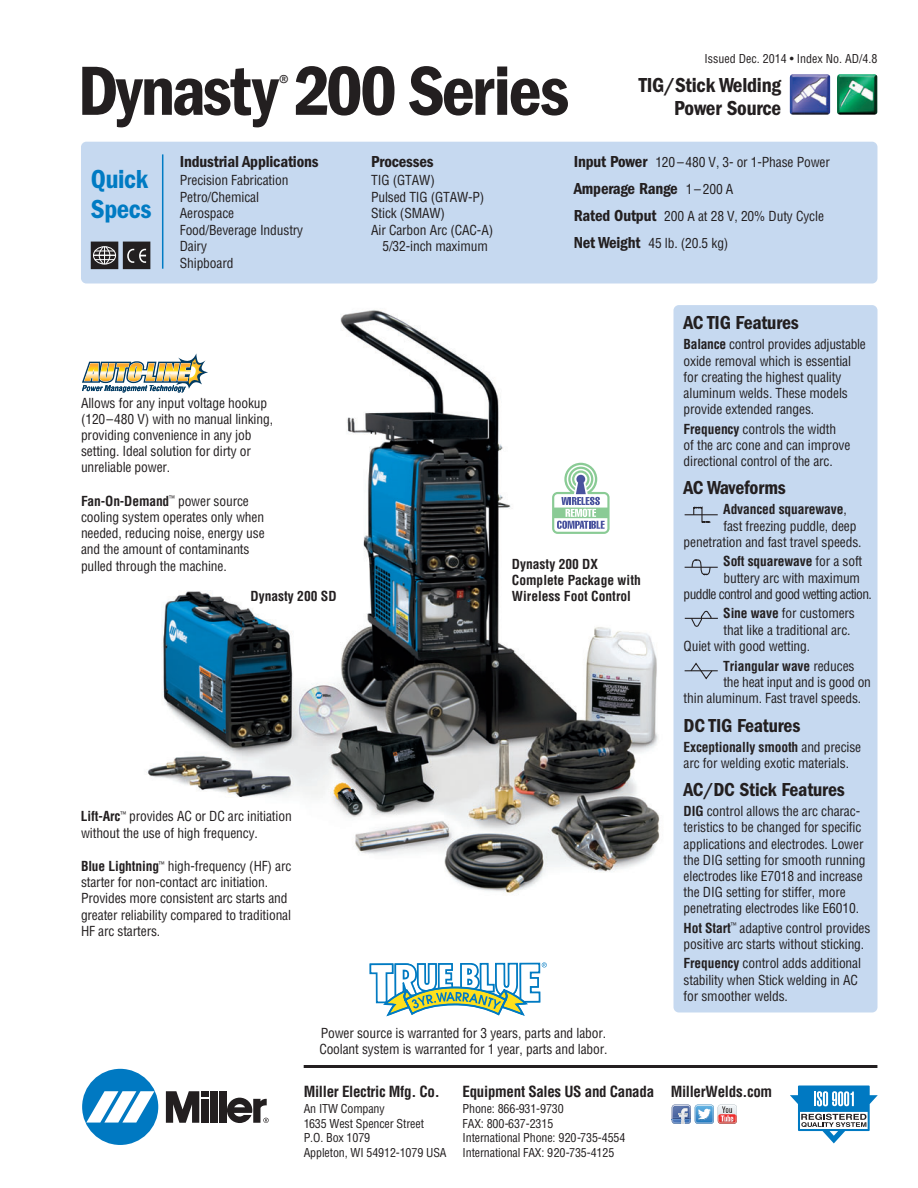
<style>
.page{position:relative;width:918px;height:1188px;background:#fff}
.page>*{position:absolute;margin:0;border:0;box-sizing:border-box;transform-origin:0 0}
.t1{font:72px "ITC Franklin Gothic Std Dm Cd";letter-spacing:-.035em;color:#231f20}
.t2{font:27px/30px "ITC Franklin Gothic Std Dm Cd";letter-spacing:-.015em;color:#007bc3}
.t3{font:21px/22.5px "ITC Franklin Gothic Std Dm Cd";letter-spacing:-.01em;color:#231f20;text-align:right}
.t4{font:condensed 21px "ITC Franklin Gothic Std";color:#231f20}
.t5{font:19.5px "ITC Franklin Gothic Std Dm Cd";letter-spacing:-.01em;color:#231f20}
.t6{font:16.5px "ITC Franklin Gothic Std Dm Cd";letter-spacing:-.01em;color:#231f20}
.t7{font:700 condensed 15px "Helvetica";letter-spacing:-.02em;color:#231f20}
.t8{font:condensed 13.5px/16.2px "Helvetica";letter-spacing:-.01em;color:#231f20}
.t9{font:700 condensed 13.5px/16.2px "Helvetica";color:#231f20}
.t10{font:condensed 13.5px "Helvetica";letter-spacing:-.045em;color:#231f20}
.t11{font:condensed 12px/14.4px "Helvetica";letter-spacing:-.01em;color:#231f20}
.s1{font-weight:700}
.s2{font-family:"ITC Franklin Gothic Std Dm Cd";font-stretch:normal;font-size:16.5px}
.s3{font-family:"Helvetica";font-stretch:condensed;font-size:13.5px}
.s4{font-weight:400}
</style>
<div class="page">
<img style="left:147px;top:305px;width:530px;height:602px">
<hr style="left:304px;top:1065px;width:573px;height:3px;background:#231f20">
<svg style="left:369px;top:962px;width:178px;height:55px"></svg>
<div style="left:674px;top:305px;width:204px;height:707px;background:#c6d9f0;border-radius:5px"></div>
<hr style="left:685px;top:514px;width:33px;height:1px;background:#231f20">
<svg style="left:693px;top:506px;width:19px;height:17px"></svg>
<hr style="left:685px;top:670px;width:33px;height:1px;background:#231f20">
<svg style="left:689px;top:662px;width:24px;height:17px"></svg>
<hr style="left:685px;top:618px;width:33px;height:1px;background:#231f20">
<svg style="left:691px;top:610px;width:21px;height:17px"></svg>
<hr style="left:685px;top:567px;width:33px;height:1px;background:#231f20">
<svg style="left:691px;top:559px;width:20px;height:17px"></svg>
<div style="left:81px;top:142px;width:796px;height:141px;background:#c6d9f0;border-radius:5px"></div>
<div style="left:91px;top:242px;width:27px;height:27px;background:#231f20"></div>
<svg style="left:94px;top:246px;width:21px;height:19px"></svg>
<div style="left:93px;top:246px;width:23px;height:18px;border:1px solid #fff;border-radius:50%"></div>
<div style="left:123px;top:242px;width:27px;height:27px;background:#231f20"></div>
<svg style="left:127px;top:249px;width:19px;height:14px"></svg>
<div style="left:69px;top:352px;width:146px;height:44px;background:#fff"></div>
<svg style="left:82px;top:353px;width:126px;height:39px"></svg>
<svg style="left:552px;top:463px;width:58px;height:71px"></svg>
<svg style="left:790px;top:1086px;width:88px;height:57px"></svg>
<hr style="left:162px;top:154px;width:1px;height:115px;background:#007bc3">
<div style="left:82px;top:1069px;width:76px;height:76px;background:#0079c2;border-radius:50%"></div>
<svg style="left:86px;top:1091px;width:68px;height:32px"></svg>
<div style="left:210px;top:1091px;width:7px;height:32px;background:#231f20"></div>
<div style="left:219px;top:1091px;width:7px;height:32px;background:#231f20"></div>
<div style="left:201px;top:1091px;width:7px;height:6px;background:#231f20"></div>
<div style="left:201px;top:1099px;width:7px;height:24px;background:#231f20"></div>
<svg style="left:166px;top:1091px;width:33px;height:32px"></svg>
<svg style="left:227px;top:1098px;width:42px;height:25px"></svg>
<svg style="left:672px;top:1105px;width:65px;height:19px"></svg>
<img style="left:837px;top:74px;width:40px;height:41px">
<img style="left:790px;top:74px;width:40px;height:41px">
<h1 class="t1" style="left:78px;top:67px;width:493px">Dynasty 200 Series</h1>
<h3 class="t4" style="left:279px;top:70px;width:12px">®</h3>
<p class="t11" style="left:705px;top:52px;width:174px">Issued Dec. 2014 • Index No. AD/4.8</p>
<h3 class="t3" style="left:639px;top:76px;width:144px">TIG/Stick Welding<br>Power Source</h3>
<h2 class="t2" style="left:91px;top:166px;width:62px">Quick<br>Specs</h2>
<p class="t6" style="left:180px;top:156px;width:140px">Industrial Applications</p>
<p class="t8" style="left:180px;top:173px;width:125px">Precision Fabrication<br>Petro/Chemical<br>Aerospace<br>Food/Beverage Industry<br>Dairy<br>Shipboard</p>
<p class="t8" style="left:81px;top:396px;width:194px">Allows for any input voltage hookup (120–480 V) with no manual linking, providing convenience in any job setting. Ideal solution for dirty or unreliable power.</p>
<p class="t8" style="left:81px;top:494px;width:185px"><span class="s1">Fan-On-Demand</span><sup>™</sup> power source cooling system operates only when needed, reducing noise, energy use and the amount of contaminants pulled through the machine.</p>
<p class="t9" style="left:250px;top:589px;width:88px">Dynasty 200 SD</p>
<p class="t8" style="left:81px;top:809px;width:212px"><span class="s1">Lift-Arc</span><sup>™</sup> provides AC or DC arc initiation without the use of high frequency.</p>
<p class="t8" style="left:81px;top:859px;width:212px"><span class="s1">Blue Lightning</span><sup>™</sup> high-frequency (HF) arc starter for non-contact arc initiation.<br>Provides more consistent arc starts and greater reliability compared to traditional HF arc starters.</p>
<p class="t6" style="left:371px;top:156px;width:64px">Processes</p>
<p class="t8" style="left:371px;top:173px;width:65px">TIG (GTAW)</p>
<p class="t8" style="left:371px;top:190px;width:115px">Pulsed TIG (GTAW-P)</p>
<p class="t8" style="left:371px;top:206px;width:75px">Stick (SMAW)</p>
<p class="t8" style="left:371px;top:223px;width:124px">Air Carbon Arc (CAC-A)</p>
<p class="t8" style="left:382px;top:239px;width:107px">5/32-inch maximum</p>
<p class="t8" style="left:574px;top:155px;width:258px"><span class="s2">Input Power</span> 120 – 480 V, 3- or 1-Phase Power</p>
<p class="t6" style="left:574px;top:183px;width:161px">Amperage Range <span class="s3">1 – 200 A</span></p>
<p class="t8" style="left:574px;top:204px;width:252px;line-height:27.3px"><span class="s2">Rated Output</span> 200 A at 28 V, 20% Duty Cycle<br><span class="s2">Net Weight</span> 45 lb. (20.5 kg)</p>
<p class="t9" style="left:512px;top:557px;width:130px">Dynasty 200 DX<br>Complete Package with<br>Wireless Foot Control</p>
<h3 class="t5" style="left:684px;top:316px;width:117px">AC TIG Features</h3>
<p class="t8" style="left:684px;top:338px;width:184px"><span class="s1">Balance</span> control provides adjustable oxide removal which is essential for creating the highest quality aluminum welds. These models provide extended ranges.</p>
<p class="t8" style="left:684px;top:422px;width:168px"><span class="s1">Frequency</span> controls the width<br>of the arc cone and can improve directional control of the arc.</p>
<h3 class="t5" style="left:684px;top:481px;width:104px">AC Waveforms</h3>
<p class="t9" style="left:723px;top:502px;width:125px">Advanced squarewave<span class="s4">,</span></p>
<p class="t8" style="left:723px;top:519px;width:135px">fast freezing puddle, deep</p>
<p class="t8" style="left:684px;top:535px;width:179px">penetration and fast travel speeds.</p>
<p class="t9" style="left:723px;top:554px;width:141px">Soft squarewave <span class="s4">for a soft</span></p>
<p class="t8" style="left:723px;top:571px;width:138px">buttery arc with maximum</p>
<p class="t10" style="left:684px;top:589px;width:190px">puddle control and good wetting action.</p>
<p class="t8" style="left:723px;top:607px;width:133px"><span class="s1">Sine wave</span> for customers</p>
<p class="t8" style="left:723px;top:623px;width:129px">that like a traditional arc.</p>
<p class="t8" style="left:684px;top:639px;width:128px">Quiet with good wetting.</p>
<p class="t9" style="left:723px;top:659px;width:133px">Triangular wave <span class="s4">reduces</span></p>
<p class="t8" style="left:723px;top:675px;width:149px">the heat input and is good on</p>
<p class="t8" style="left:684px;top:692px;width:179px">thin aluminum. Fast travel speeds.</p>
<h3 class="t5" style="left:684px;top:719px;width:118px">DC TIG Features</h3>
<p class="t8" style="left:684px;top:740px;width:179px"><span class="s1">Exceptionally smooth</span> and precise arc for welding exotic materials.</p>
<h3 class="t5" style="left:684px;top:783px;width:163px">AC/DC Stick Features</h3>
<p class="t8" style="left:684px;top:804px;width:183px"><span class="s1">DIG</span> control allows the arc charac - teristics to be changed for specific applications and electrodes. Lower the DIG setting for smooth running electrodes like E7018 and increase the DIG setting for stiffer, more penetrating electrodes like E6010.</p>
<p class="t8" style="left:684px;top:921px;width:188px"><span class="s1">Hot Start</span><sup>™</sup> adaptive control provides positive arc starts without sticking.</p>
<p class="t8" style="left:684px;top:957px;width:179px"><span class="s1">Frequency</span> control adds additional stability when Stick welding in AC for smoother welds.</p>
<p class="t8" style="left:319px;top:1026px;width:290px">Power source is warranted for 3 years, parts and labor.<br>Coolant system is warranted for 1 year, parts and labor.</p>
<p class="t7" style="left:304px;top:1085px;width:137px">Miller Electric Mfg. Co.</p>
<p class="t11" style="left:304px;top:1103px;width:144px">An ITW Company<br>1635 West Spencer Street<br>P.O. Box 1079<br>Appleton, WI 54912-1079 USA</p>
<p class="t7" style="left:463px;top:1085px;width:311px">Equipment Sales US and Canada MillerWelds.com</p>
<p class="t11" style="left:463px;top:1103px;width:164px">Phone: 866-931-9730<br>FAX: 800-637-2315<br>International Phone: 920-735-4554<br>International FAX: 920-735-4125</p>
</div>
